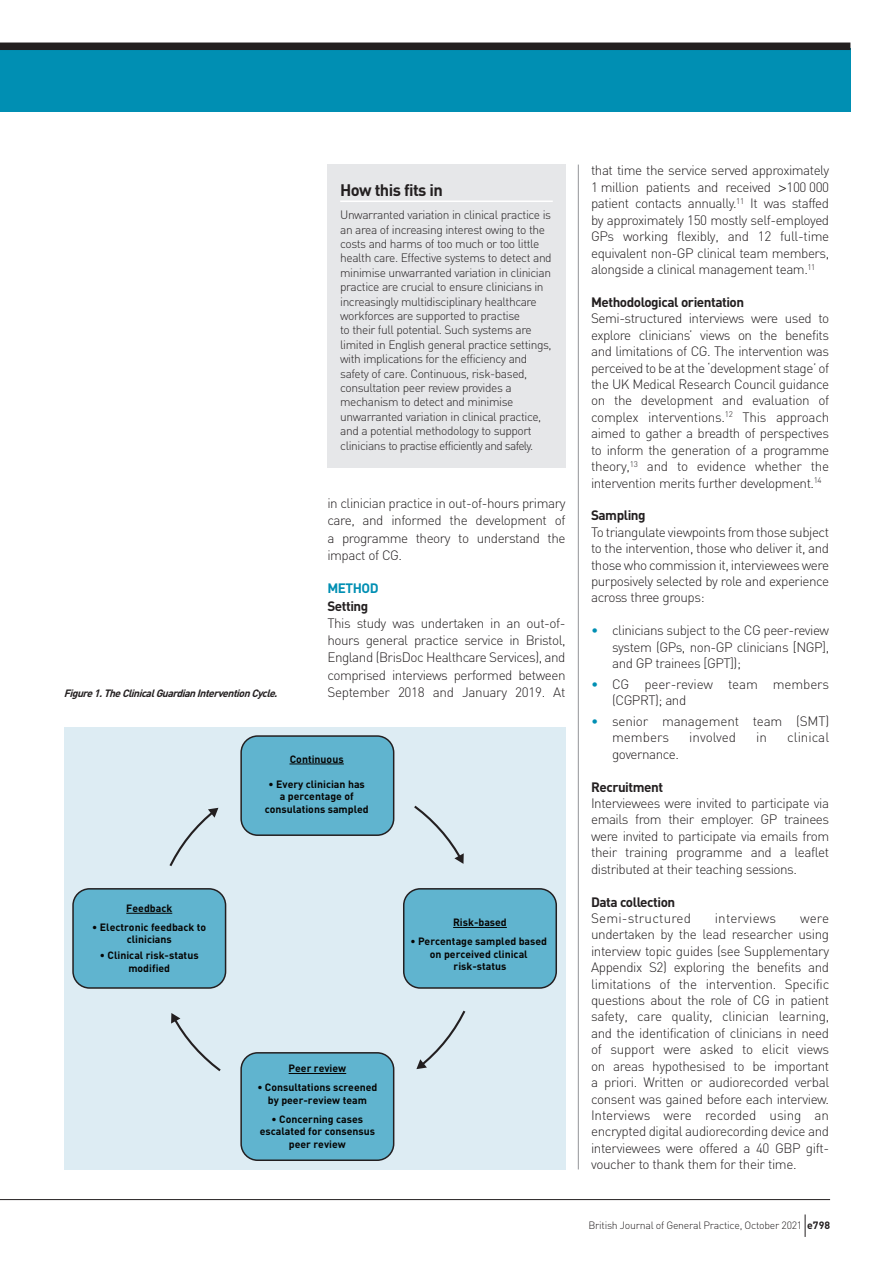
<style>
.page{position:relative;width:893px;height:1263px;background:#fff}
.page>*{position:absolute;margin:0;border:0;box-sizing:border-box;transform-origin:0 0}
.t1{font:700 16.5px "DIN";letter-spacing:-.035em;color:#231f20}
.t2{font:300 13.5px/16.4px "DIN";letter-spacing:-.035em;color:#231f20;text-align:justify}
.t3{font:700 13.5px "DIN";letter-spacing:-.035em;color:#231f20}
.t4{font:300 13.5px/16.4px "DIN";letter-spacing:-.01em;color:#231f20}
.t5{font:300 13.5px/16.4px "DIN";letter-spacing:-.015em;color:#231f20}
.t6{font:300 13.5px "DIN";letter-spacing:.01em;color:#231f20}
.t7{font:300 13.5px "DIN";color:#231f20}
.t8{font:700 13.5px "DIN";letter-spacing:-.035em;color:#008fb3}
.t9{font:300 12px/14.4px "DIN";letter-spacing:-.035em;color:#231f20}
.t10{font:700 10.5px/12.6px "DIN";color:#050504;text-align:center}
.t11{font:300 10.5px "DIN";letter-spacing:-.025em;color:#231f20}
.t12{font:italic 700 10.5px "DIN";color:#231f20}
.s1{font-family:"Helvetica"}
.s2{color:#008fb3}
.s3{font-weight:700}
</style>
<div class="page">
<div style="left:0;top:48px;width:850px;height:63px;background:#008fb3"></div>
<div style="left:0;top:43px;width:850px;height:7px;background:#231f20"></div>
<hr style="left:578px;top:165px;width:1px;height:1004px;background:#939598">
<div style="left:327px;top:165px;width:239px;height:303px;background:#e6e7e9"></div>
<hr style="left:340px;top:200px;width:213px;height:2px;background:#fff">
<div style="left:64px;top:727px;width:502px;height:442px;background:#ddecf3"></div>
<div style="left:241px;top:736px;width:153px;height:99px;background:#60b4cf;border-radius:17px"></div>
<div style="left:240px;top:735px;width:154px;height:101px;border:2px solid #231f20;border-radius:17px"></div>
<hr style="left:290px;top:763px;width:54px;height:1px;background:#050504">
<svg style="left:414px;top:805px;width:50px;height:59px"></svg>
<div style="left:404px;top:889px;width:152px;height:99px;background:#60b4cf;border-radius:17px"></div>
<div style="left:403px;top:888px;width:154px;height:101px;border:2px solid #231f20;border-radius:17px"></div>
<svg style="left:416px;top:1010px;width:50px;height:59px"></svg>
<div style="left:241px;top:1053px;width:153px;height:107px;background:#60b4cf;border-radius:17px"></div>
<div style="left:240px;top:1052px;width:154px;height:109px;border:2px solid #231f20;border-radius:17px"></div>
<svg style="left:171px;top:1013px;width:50px;height:59px"></svg>
<div style="left:73px;top:889px;width:153px;height:99px;background:#60b4cf;border-radius:17px"></div>
<div style="left:72px;top:888px;width:154px;height:101px;border:2px solid #231f20;border-radius:17px"></div>
<svg style="left:169px;top:808px;width:49px;height:59px"></svg>
<hr style="left:126px;top:913px;width:46px;height:1px;background:#050504">
<hr style="left:289px;top:1073px;width:57px;height:1px;background:#050504">
<hr style="left:453px;top:927px;width:54px;height:1px;background:#050504">
<hr style="left:0;top:1199px;width:830px;height:1px;background:#231f20">
<svg style="left:805px;top:1214px;width:1px;height:23px"></svg>
<p class="t12" style="left:64px;top:686px;width:218px">Figure1.TheClinicalGuardianInterventionCycle.</p>
<p class="t1" style="left:340px;top:180px;width:104px">How this fits in</p>
<p class="t9" style="left:340px;top:208px;width:213px">Unwarranted variation in clinical practice is an area of increasing interest owing to the costs and harms of too much or too little health care. Effective systems to detect and minimise unwarranted variation in clinician practice are crucial to ensure clinicians in increasingly multidisciplinary healthcare workforces are supported to practise<br>to their full potential. Such systems are limited in English general practice settings, with implications for the efficiency and safety of care. Continuous, risk-based, consultation peer review provides a mechanism to detect and minimise unwarranted variation in clinical practice, and a potential methodology to support clinicians to practise efficiently and safely.</p>
<p class="t2" style="left:327px;top:495px;width:240px;line-height:17.1px">in clinician practice in out-of-hours primary care, and informed the development of a programme theory to understand the impact of CG.</p>
<p class="t8" style="left:327px;top:579px;width:53px">METHOD</p>
<p class="t3" style="left:327px;top:598px;width:42px">Setting</p>
<p class="t2" style="left:327px;top:615px;width:240px;line-height:17.1px">This study was undertaken in an out-of&shy;hours general practice service in Bristol, England (BrisDoc Healthcare Services), and comprised interviews performed between September 2018 and January 2019. At</p>
<p class="t10" style="left:126px;top:901px;width:47px">Feedback</p>
<p class="t10" style="left:92px;top:920px;width:115px">• Electronic feedback to clinicians</p>
<p class="t10" style="left:100px;top:949px;width:100px">• Clinical risk-status modified</p>
<p class="t10" style="left:290px;top:752px;width:55px">Continuous</p>
<p class="t10" style="left:265px;top:777px;width:106px">• Every clinician has a percentage of consulations sampled</p>
<p class="t10" style="left:453px;top:915px;width:55px">Risk-based</p>
<p class="t10" style="left:410px;top:934px;width:138px">• Percentage sampled based on perceived clinical risk-status</p>
<p class="t10" style="left:289px;top:1061px;width:59px">Peer review</p>
<p class="t10" style="left:257px;top:1080px;width:122px">• Consultations screened by peer-review team</p>
<p class="t10" style="left:260px;top:1112px;width:117px">• Concerning cases escalated for consensus peer review</p>
<p class="t2" style="left:591px;top:162px;width:240px">that time the service served approximately 1 million patients and received <span class="s1">&gt;</span>100 000 patient contacts annually.<sup>11</sup> It was staffed by approximately 150 mostly self-employed GPs working flexibly, and 12 full-time equivalent non-GP clinical team members, alongside a clinical management team.<sup>11</sup></p>
<p class="t3" style="left:591px;top:293px;width:155px">Methodological orientation</p>
<p class="t2" style="left:591px;top:310px;width:240px">Semi-structured interviews were used to explore clinicians’ views on the benefits and limitations of CG. The intervention was perceived to be at the ‘development stage’ of the UK Medical Research Council guidance on the development and evaluation of complex interventions.<sup>12</sup> This approach aimed to gather a breadth of perspectives to inform the generation of a programme theory,<sup>13</sup> and to evidence whether the intervention merits further development.<sup>14</sup></p>
<p class="t3" style="left:591px;top:507px;width:56px">Sampling</p>
<p class="t2" style="left:591px;top:524px;width:240px">To triangulate viewpoints from those subject to the intervention, those who deliver it, and those who commission it, interviewees were purposively selected by role and experience across three groups:</p>
<p class="t2" style="left:612px;top:622px;width:219px;text-indent:-21px"><span class="s2">•</span> clinicians subject to the CG peer-review system (GPs, non-GP clinicians [NGP], and GP trainees [GPT]);</p>
<p class="t4" style="left:612px;top:676px;width:219px;text-indent:-21px"><span class="s2">•</span> CG peer-review team members (CGPRT); and</p>
<p class="t5" style="left:612px;top:713px;width:219px;text-indent:-21px"><span class="s2">•</span> senior management team (SMT) members</p>
<p class="t7" style="left:689px;top:729px;width:48px">involved</p>
<p class="t2" style="left:756px;top:729px;width:12px">in</p>
<p class="t7" style="left:787px;top:729px;width:44px">clinical</p>
<p class="t2" style="left:612px;top:745px;width:69px">governance.</p>
<p class="t3" style="left:591px;top:778px;width:74px">Recruitment</p>
<p class="t2" style="left:591px;top:795px;width:240px">Interviewees were invited to participate via emails from their employer. GP trainees were invited to participate via emails from their training programme and a leaflet distributed at their teaching sessions.</p>
<p class="t3" style="left:591px;top:893px;width:86px">Data collection</p>
<p class="t6" style="left:591px;top:910px;width:102px">Semi-structured</p>
<p class="t6" style="left:715px;top:910px;width:63px">interviews</p>
<p class="t2" style="left:591px;top:910px;width:240px;text-indent:209px">were undertaken by the lead researcher using interview topic guides (see Supplementary Appendix S2) exploring the benefits and limitations of the intervention. Specific questions about the role of CG in patient safety, care quality, clinician learning, and the identification of clinicians in need of support were asked to elicit views on areas hypothesised to be important a priori. Written or audiorecorded verbal consent was gained before each interview.<br>Interviews were recorded using an encrypted digital audiorecording device and interviewees were offered a 40 GBP gift&shy;voucher to thank them for their time.</p>
<p class="t11" style="left:588px;top:1219px;width:243px">British Journal of General Practice, October 2021 <span class="s3">e798</span></p>
</div>
